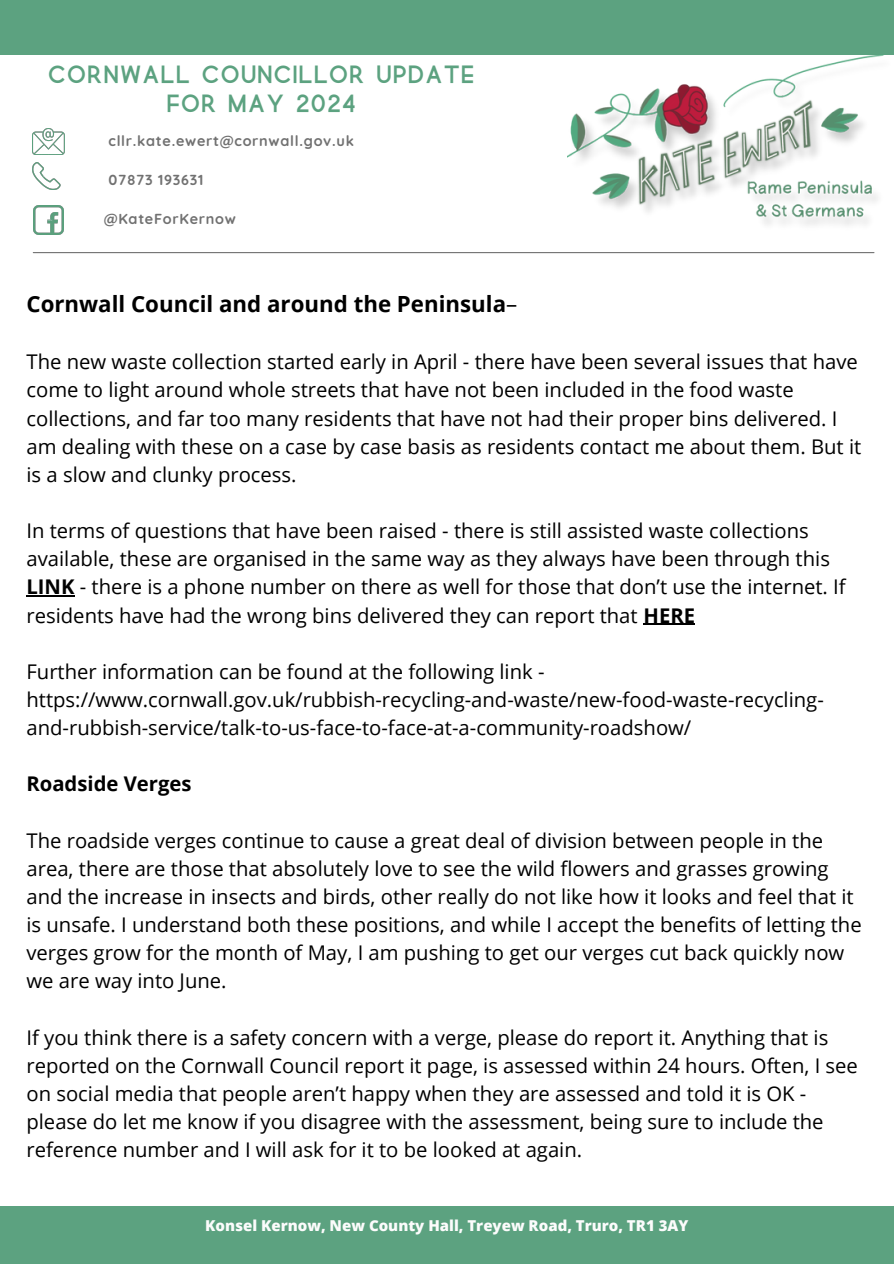
<style>
.page{position:relative;width:894px;height:1264px;background:#fff}
.page>*{position:absolute;margin:0;border:0;box-sizing:border-box;transform-origin:0 0}
.t1{font:700 22.2px "Open Sans";color:#000}
.t2{font:700 21.3px/29.5px "Quick";color:#5ca280;text-align:center}
.t3{font:20.25px/28.2px "Open Sans";color:#000}
.t4{font:700 20.25px "Open Sans";color:#000}
.t5{font:800 15px "Open Sans";color:#fcfcfc}
.t6{font:700 14.4px "Quicksand";letter-spacing:.05em;color:#717171}
.s1{font-weight:400}
.s2{font-weight:700}
</style>
<div class="page">
<div style="left:0;top:0;width:893px;height:54px;background:#5ca280"></div>
<div style="left:0;top:1206px;width:893px;height:57px;background:#5ca280"></div>
<img style="left:567px;top:54px;width:325px;height:200px">
<img style="left:33px;top:128px;width:31px;height:26px">
<img style="left:33px;top:163px;width:28px;height:27px">
<img style="left:34px;top:206px;width:29px;height:29px">
<hr style="left:33px;top:252px;width:840px;height:1px;background:#717171">
<hr style="left:26px;top:595px;width:49px;height:1px;background:#000">
<hr style="left:643px;top:623px;width:52px;height:1px;background:#000">
<p class="t2" style="left:48px;top:61px;width:428px">CORNWALL COUNCILLOR UPDATE<br>FOR MAY 2024</p>
<h2 class="t6" style="left:108px;top:132px;width:247px">cllr.kate.ewert@cornwall.gov.uk</h2>
<h2 class="t6" style="left:108px;top:170px;width:96px">07873 193631</h2>
<h1 class="t6" style="left:104px;top:209px;width:134px">@KateForKernow</h1>
<p class="t1" style="left:26px;top:288px;width:492px">Cornwall Council and around the Peninsula<span class="s1">–</span></p>
<p class="t3" style="left:26px;top:347px;width:836px">The new waste collection started early in April - there have been several issues that have come to light around whole streets that have not been included in the food waste collections, and far too many residents that have not had their proper bins delivered. I am dealing with these on a case by case basis as residents contact me about them. But it is a slow and clunky process.</p>
<p class="t3" style="left:26px;top:516px;width:820px">In terms of questions that have been raised - there is still assisted waste collections available, these are organised in the same way as they always have been through this <span class="s2">LINK</span> - there is a phone number on there as well for those that don’t use the internet. If residents have had the wrong bins delivered they can report that <span class="s2">HERE</span></p>
<p class="t3" style="left:26px;top:657px;width:798px">Further information can be found at the following link - https://www.cornwall.gov.uk/rubbish-recycling-and-waste/new-food-waste-recycling&shy;and-rubbish-service/talk-to-us-face-to-face-at-a-community-roadshow/</p>
<p class="t4" style="left:26px;top:769px;width:166px">Roadside Verges</p>
<p class="t3" style="left:26px;top:825px;width:836px">The roadside verges continue to cause a great deal of division between people in the area, there are those that absolutely love to see the wild flowers and grasses growing and the increase in insects and birds, other really do not like how it looks and feel that it is unsafe. I understand both these positions, and while I accept the benefits of letting the verges grow for the month of May, I am pushing to get our verges cut back quickly now we are way into June.</p>
<h2 class="t3" style="left:26px;top:1022px;width:832px">If you think there is a safety concern with a verge, please do report it. Anything that is reported on the Cornwall Council report it page, is assessed within 24 hours. Often, I see on social media that people aren’t happy when they are assessed and told it is OK - please do let me know if you disagree with the assessment, being sure to include the reference number and I will ask for it to be looked at again.</h2>
<h2 class="t5" style="left:205px;top:1214px;width:484px">Konsel Kernow, New County Hall, Treyew Road, Truro, TR1 3AY</h2>
</div>
